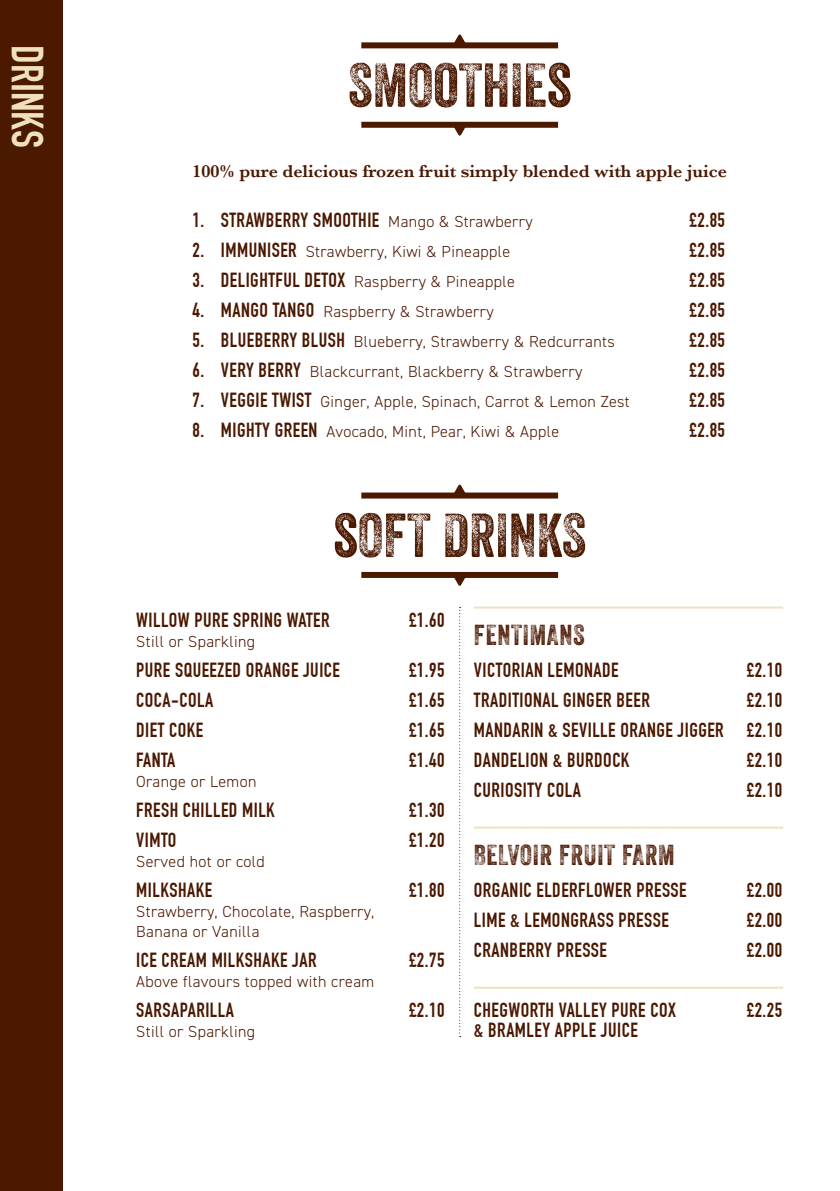
<style>
.page{position:relative;width:840px;height:1191px;background:#fff}
.page>*{position:absolute;margin:0;border:0;box-sizing:border-box;transform-origin:0 0}
.t1{font:60px "Veneer Three";color:#4b1800}
.t2{font:700 44px "DIN Condensed";color:#f0e1bd}
.t3{font:28px "Veneer Three";letter-spacing:.025em;color:#4b1800}
.t4{font:700 20px/30px "DIN Condensed";letter-spacing:.025em;color:#4b1800;text-align:justify}
.t5{font:600 18px "Baskerville";color:#4b1800}
.t6{font:300 16px/20px "DIN2014";letter-spacing:.025em;color:#4b1800}
.s1{font-family:"Veneer Two"}
.s2{font-family:"DIN2014";font-weight:300;font-size:16px}
.s3{font-family:"DIN Condensed";font-weight:700;font-size:20px}
</style>
<div class="page">
<div style="left:0;top:0;width:62px;height:1191px;background:#4b1800"></div>
<div style="left:361px;top:42px;width:196px;height:6px;background:#4b1800"></div>
<div style="left:361px;top:492px;width:196px;height:6px;background:#4b1800"></div>
<div style="left:361px;top:122px;width:196px;height:6px;background:#4b1800"></div>
<div style="left:361px;top:572px;width:196px;height:6px;background:#4b1800"></div>
<svg style="left:453px;top:34px;width:13px;height:9px"></svg>
<svg style="left:453px;top:484px;width:13px;height:9px"></svg>
<svg style="left:453px;top:127px;width:13px;height:9px"></svg>
<svg style="left:453px;top:577px;width:12px;height:9px"></svg>
<hr style="left:473px;top:606px;width:309px;height:2px;background:#f0e1bd">
<hr style="left:473px;top:826px;width:309px;height:2px;background:#f0e1bd">
<hr style="left:473px;top:986px;width:309px;height:2px;background:#f0e1bd">
<svg style="left:459px;top:607px;width:1px;height:430px"></svg>
<h2 class="t2" style="left:53px;top:45px;width:104px;rotate:90deg">DRINKS</h2>
<h1 class="t1" style="left:347px;top:49px;width:225px">SMO<span class="s1">O</span>THIE<span class="s1">s</span></h1>
<p class="t5" style="left:192px;top:158px;width:535px">100% pure delicious frozen fruit simply blended with apple juice</p>
<p class="t4" style="left:192px;top:205px;width:341px">1. STRAWBERRY SMOOTHIE <span class="s2">Mango &amp; Strawberry</span></p>
<p class="t4" style="left:689px;top:205px;width:37px">£2.85</p>
<p class="t6" style="left:192px;top:241px;width:319px"><span class="s3">2. IMMUNISER</span> Strawberry, Kiwi &amp; Pineapple</p>
<p class="t4" style="left:689px;top:235px;width:37px">£2.85</p>
<p class="t6" style="left:192px;top:271px;width:324px"><span class="s3">3. DELIGHTFUL DETOX</span> Raspberry &amp; Pineapple</p>
<p class="t4" style="left:689px;top:265px;width:37px">£2.85</p>
<p class="t6" style="left:192px;top:301px;width:302px"><span class="s3">4. MANGO TANGO</span> Raspberry &amp; Strawberry</p>
<p class="t4" style="left:689px;top:295px;width:37px">£2.85</p>
<p class="t6" style="left:192px;top:331px;width:424px"><span class="s3">5. BLUEBERRY BLUSH</span> Blueberry, Strawberry &amp; Redcurrants</p>
<p class="t4" style="left:689px;top:325px;width:37px">£2.85</p>
<p class="t6" style="left:192px;top:361px;width:391px"><span class="s3">6. VERY BERRY</span> Blackcurrant, Blackberry &amp; Strawberry</p>
<p class="t4" style="left:689px;top:355px;width:37px">£2.85</p>
<p class="t6" style="left:192px;top:391px;width:438px"><span class="s3">7. VEGGIE TWIST</span> Ginger, Apple, Spinach, Carrot &amp; Lemon Zest</p>
<p class="t4" style="left:689px;top:385px;width:37px">£2.85</p>
<p class="t6" style="left:192px;top:421px;width:368px"><span class="s3">8. MIGHTY GREEN</span> Avocado, Mint, Pear, Kiwi &amp; Apple</p>
<p class="t4" style="left:689px;top:415px;width:37px">£2.85</p>
<h1 class="t1" style="left:333px;top:499px;width:254px"><span class="s1">s</span>OFT DRINKS</h1>
<p class="t4" style="left:136px;top:605px;width:195px">WILLOW PURE SPRING WATER</p>
<p class="t4" style="left:409px;top:605px;width:37px">£1.60</p>
<p class="t6" style="left:136px;top:631px;width:120px">Still or Sparkling</p>
<p class="t4" style="left:136px;top:655px;width:205px">PURE SQUEEZED ORANGE JUICE</p>
<p class="t4" style="left:409px;top:655px;width:37px">£1.95</p>
<p class="t4" style="left:136px;top:685px;width:78px">COCA-COLA</p>
<p class="t4" style="left:409px;top:685px;width:37px">£1.65</p>
<p class="t4" style="left:136px;top:715px;width:68px">DIET COKE</p>
<p class="t4" style="left:409px;top:715px;width:37px">£1.65</p>
<p class="t4" style="left:136px;top:745px;width:41px">FANTA</p>
<p class="t4" style="left:409px;top:745px;width:37px">£1.40</p>
<p class="t6" style="left:136px;top:771px;width:122px">Orange or Lemon</p>
<p class="t4" style="left:136px;top:795px;width:140px">FRESH CHILLED MILK</p>
<p class="t4" style="left:409px;top:795px;width:37px">£1.30</p>
<p class="t4" style="left:136px;top:825px;width:42px">VIMTO</p>
<p class="t4" style="left:409px;top:825px;width:37px">£1.20</p>
<p class="t6" style="left:136px;top:851px;width:130px">Served hot or cold</p>
<p class="t4" style="left:136px;top:875px;width:77px">MILKSHAKE</p>
<p class="t4" style="left:409px;top:875px;width:37px">£1.80</p>
<p class="t6" style="left:136px;top:901px;width:239px">Strawberry, Chocolate, Raspberry,<br>Banana or Vanilla</p>
<p class="t4" style="left:136px;top:945px;width:182px">ICE CREAM MILKSHAKE JAR</p>
<p class="t4" style="left:409px;top:945px;width:37px">£2.75</p>
<p class="t6" style="left:136px;top:971px;width:239px">Above flavours topped with cream</p>
<p class="t4" style="left:136px;top:995px;width:99px">SARSAPARILLA</p>
<p class="t4" style="left:409px;top:995px;width:37px">£2.10</p>
<p class="t6" style="left:136px;top:1021px;width:120px">Still or Sparkling</p>
<h3 class="t3" style="left:473px;top:618px;width:112px">FENTIMANS</h3>
<p class="t4" style="left:473px;top:655px;width:146px">VICTORIAN LEMONADE</p>
<p class="t4" style="left:746px;top:655px;width:37px">£2.10</p>
<p class="t4" style="left:473px;top:685px;width:177px">TRADITIONAL GINGER BEER</p>
<p class="t4" style="left:473px;top:685px;width:309px;text-indent:273px">£2.10<br>MANDARIN &amp; SEVILLE ORANGE JIGGER £2.10<br>DANDELION &amp; BURDOCK</p>
<p class="t4" style="left:746px;top:745px;width:37px">£2.10</p>
<p class="t4" style="left:473px;top:775px;width:108px">CURIOSITY COLA</p>
<p class="t4" style="left:746px;top:775px;width:37px">£2.10</p>
<h3 class="t3" style="left:473px;top:838px;width:202px">BELVOIR FRUIT FARM</h3>
<p class="t4" style="left:473px;top:875px;width:214px">ORGANIC ELDERFLOWER PRESSE</p>
<p class="t4" style="left:746px;top:875px;width:37px">£2.00</p>
<p class="t4" style="left:473px;top:905px;width:196px">LIME &amp; LEMONGRASS PRESSE</p>
<p class="t4" style="left:746px;top:905px;width:37px">£2.00</p>
<p class="t4" style="left:473px;top:935px;width:134px">CRANBERRY PRESSE</p>
<p class="t4" style="left:746px;top:935px;width:37px">£2.00</p>
<p class="t4" style="left:473px;top:995px;width:203px">CHEGWORTH VALLEY PURE COX</p>
<p class="t4" style="left:746px;top:995px;width:37px">£2.25</p>
<p class="t4" style="left:473px;top:1015px;width:165px">&amp; BRAMLEY APPLE JUICE</p>
</div>
